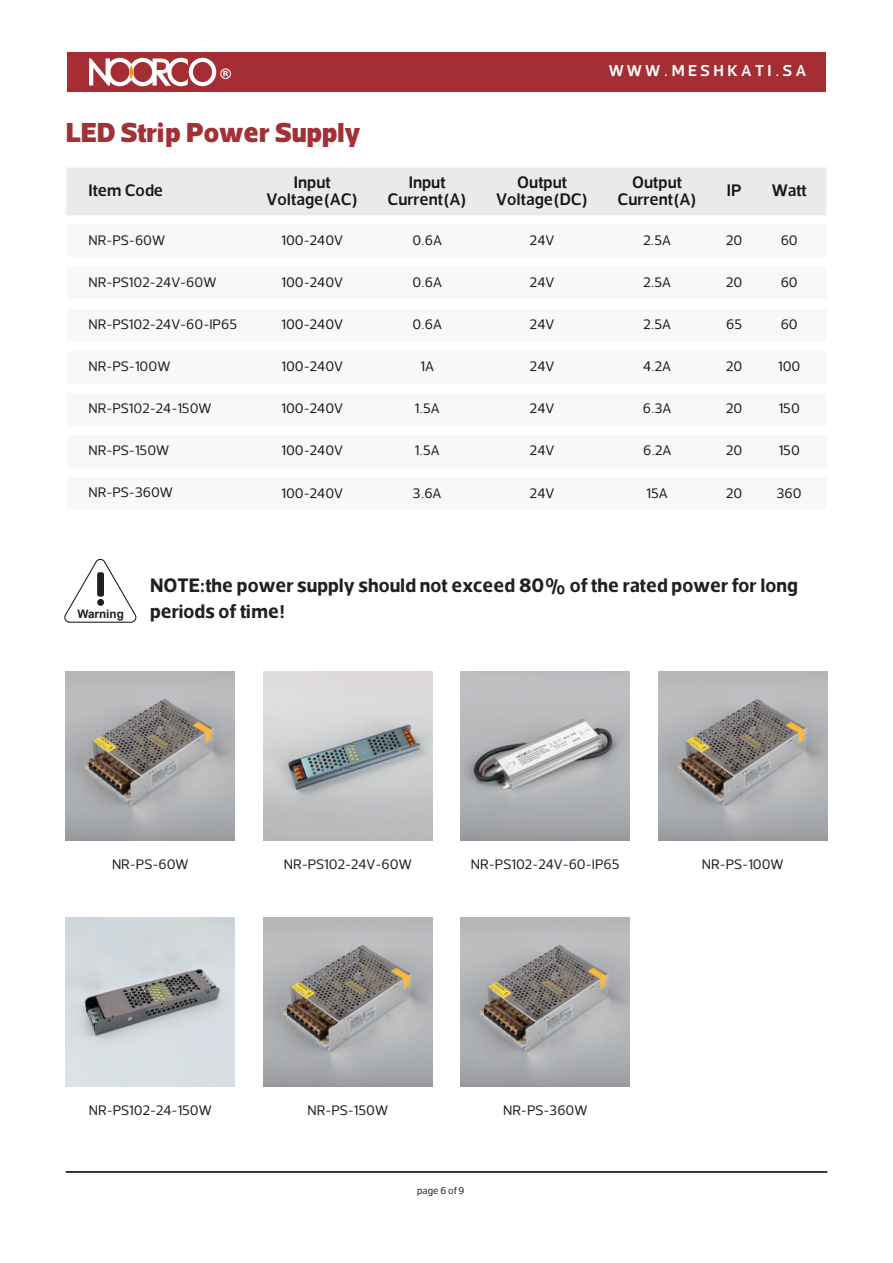
<style>
.page{position:relative;width:893px;height:1263px;background:#fff}
.page>*{position:absolute;margin:0;border:0;box-sizing:border-box;transform-origin:0 0}
.t1{font:42px "Somar";color:#a23136}
.t2{font:29.7px "Somar";color:#231f20}
.t3{font:25.5px "Somar";color:#191918}
.t4{font:24px "Somar";letter-spacing:.145em;color:#fff}
.t5{font:21px/42.2px "Somar";color:#231f20}
.t6{font:21px/42.2px "Somar";color:#191918;text-align:justify}
.t7{font:15px "Somar";color:#191918}
.t8{font:700 11.7px "Arial";color:#231f20}
</style>
<div class="page">
<img style="left:658px;top:672px;width:169px;height:168px">
<img style="left:263px;top:918px;width:169px;height:168px">
<img style="left:461px;top:918px;width:169px;height:168px">
<img style="left:66px;top:672px;width:169px;height:168px">
<svg style="left:64px;top:558px;width:73px;height:65px"></svg>
<div style="left:97px;top:599px;width:7px;height:7px;border:1px solid #231f20;border-radius:50%"></div>
<div style="left:67px;top:224px;width:760px;height:33px;background:#f7f8f7"></div>
<div style="left:65px;top:166px;width:762px;height:51px;background:#e9eae9;border:2px solid #f7f8f7"></div>
<div style="left:67px;top:267px;width:760px;height:32px;background:#f7f8f7"></div>
<div style="left:67px;top:309px;width:760px;height:32px;background:#f7f8f7"></div>
<div style="left:67px;top:351px;width:760px;height:33px;background:#f7f8f7"></div>
<div style="left:67px;top:393px;width:760px;height:33px;background:#f7f8f7"></div>
<div style="left:67px;top:435px;width:760px;height:33px;background:#f7f8f7"></div>
<div style="left:67px;top:477px;width:760px;height:33px;background:#f7f8f7"></div>
<div style="left:66px;top:1171px;width:761px;height:1px;border:1px solid #322a2a"></div>
<div style="left:67px;top:52px;width:759px;height:40px;background:#a52e35"></div>
<svg style="left:89px;top:58px;width:142px;height:29px"></svg>
<svg style="left:129px;top:65px;width:4px;height:14px"></svg>
<img style="left:461px;top:672px;width:169px;height:168px">
<img style="left:66px;top:918px;width:169px;height:168px">
<img style="left:263px;top:672px;width:169px;height:168px">
<h1 class="t1" style="left:66px;top:104px;width:296px">LED Strip Power Supply</h1>
<p class="t3" style="left:294px;top:165px;width:38px">Input</p>
<p class="t3" style="left:266px;top:182px;width:93px">Voltage(AC)</p>
<p class="t6" style="left:282px;top:218px;width:63px">100-240V 100-240V 100-240V 100-240V 100-240V 100-240V 100-240V</p>
<p class="t3" style="left:88px;top:173px;width:76px">Item Code</p>
<p class="t5" style="left:89px;top:218px;width:150px">NR-PS-60W<br>NR-PS102-24V-60W<br>NR-PS102-24V-60-IP65<br>NR-PS-100W<br>NR-PS102-24-150W<br>NR-PS-150W<br>NR-PS-360W</p>
<p class="t4" style="left:609px;top:55px;width:199px">WWW.MESHKATI.SA</p>
<p class="t3" style="left:517px;top:165px;width:51px">Output</p>
<p class="t3" style="left:496px;top:182px;width:94px">Voltage(DC)</p>
<p class="t6" style="left:530px;top:218px;width:26px">24V 24V 24V 24V 24V 24V 24V</p>
<p class="t3" style="left:632px;top:165px;width:51px">Output</p>
<p class="t3" style="left:617px;top:182px;width:81px">Current(A)</p>
<p class="t6" style="left:643px;top:218px;width:30px">2.5A 2.5A 2.5A 4.2A 6.3A 6.2A 15A</p>
<p class="t3" style="left:409px;top:165px;width:38px">Input</p>
<p class="t3" style="left:388px;top:182px;width:81px">Current(A)</p>
<p class="t6" style="left:412px;top:218px;width:31px;text-align:center">0.6A<br>0.6A<br>0.6A<br>1A<br>1.5A<br>1.5A<br>3.6A</p>
<p class="t6" style="left:781px;top:218px;width:19px">60<br>60<br>60</p>
<p class="t3" style="left:727px;top:173px;width:16px">IP</p>
<p class="t3" style="left:772px;top:173px;width:37px">Watt</p>
<p class="t6" style="left:726px;top:218px;width:18px">20<br>20<br>65</p>
<p class="t6" style="left:726px;top:344px;width:18px">20<br>20<br>20<br>20</p>
<p class="t6" style="left:777px;top:344px;width:26px">100<br>150<br>150<br>360</p>
<h2 class="t2" style="left:150px;top:565px;width:649px">NOTE:the power supply should not exceed 80% of the rated power for long</h2>
<p class="t8" style="left:77px;top:605px;width:48px">Warning</p>
<h2 class="t2" style="left:150px;top:591px;width:137px">periods of time!</h2>
<p class="t5" style="left:112px;top:842px;width:78px">NR-PS-60W</p>
<p class="t5" style="left:284px;top:842px;width:129px">NR-PS102-24V-60W</p>
<p class="t5" style="left:471px;top:842px;width:150px">NR-PS102-24V-60-IP65</p>
<p class="t5" style="left:702px;top:842px;width:83px">NR-PS-100W</p>
<p class="t5" style="left:89px;top:1088px;width:125px">NR-PS102-24-150W</p>
<p class="t5" style="left:307px;top:1088px;width:82px">NR-PS-150W</p>
<p class="t5" style="left:503px;top:1088px;width:86px">NR-PS-360W</p>
<p class="t7" style="left:417px;top:1181px;width:49px">page 6 of 9</p>
</div>
